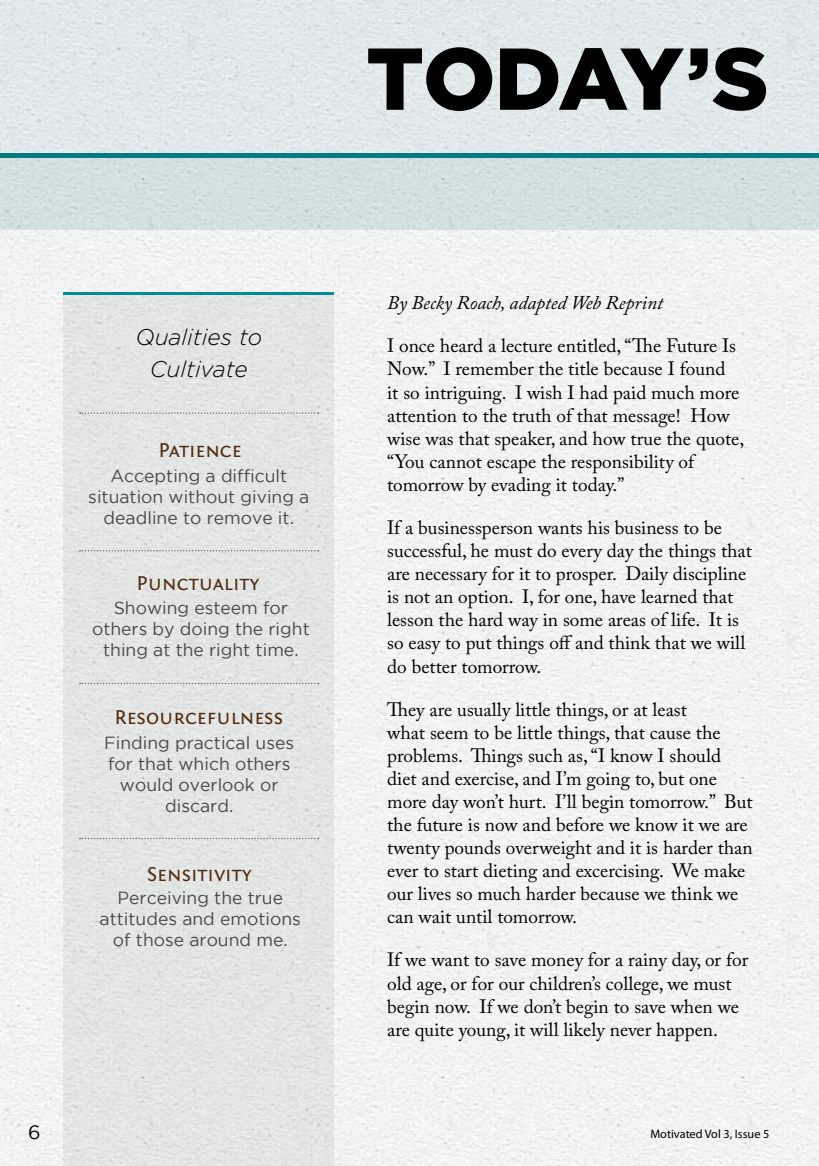
<style>
.page{position:relative;width:819px;height:1166px;background:#fff}
.page>*{position:absolute;margin:0;border:0;box-sizing:border-box;transform-origin:0 0}
.t1{font:900 87.5px "Gotham";letter-spacing:-.025em;color:#000}
.t2{font:italic 300 22.75px/31.5px "Gotham Rounded";color:#000;text-align:center}
.t3{font:21px "Fontin Sans Small Caps";color:#532c11}
.t4{font:19.25px/23.1px "Adobe Caslon Pro";color:#000}
.t5{font:italic 19.25px "Adobe Caslon Pro";color:#000}
.t6{font:19.25px "Gotham";color:#000}
.t7{font:17.5px/21px "Gotham";color:#494948;text-align:center}
.t8{font:12.25px "Myriad Pro";color:#000}
</style>
<div class="page">
<div style="left:0;top:229px;width:819px;height:937px;background:#f2f3f3"></div>
<div style="left:0;top:0;width:819px;height:153px;background:#e2e9ea"></div>
<div style="left:0;top:153px;width:819px;height:76px;background:#d4dfe0"></div>
<div style="left:0;top:153px;width:819px;height:5px;background:#027b81"></div>
<div style="left:63px;top:292px;width:271px;height:874px;background:#e3e6e4"></div>
<svg style="left:80px;top:412px;width:239px;height:2px"></svg>
<svg style="left:80px;top:550px;width:239px;height:1px"></svg>
<svg style="left:80px;top:683px;width:239px;height:1px"></svg>
<svg style="left:80px;top:838px;width:239px;height:1px"></svg>
<hr style="left:63px;top:292px;width:271px;height:3px;background:#038d93">
<h1 class="t1" style="left:366px;top:28px;width:404px">TODAY’S</h1>
<p class="t2" style="left:135px;top:321px;width:128px">Qualities to<br>Cultivate</p>
<p class="t3" style="left:158px;top:439px;width:85px">Patience</p>
<p class="t7" style="left:88px;top:465px;width:222px">Accepting a difficult situation without giving a deadline to remove it.</p>
<p class="t3" style="left:136px;top:572px;width:125px">Punctuality</p>
<p class="t7" style="left:92px;top:597px;width:219px">Showing esteem for others by doing the right thing at the right time.</p>
<p class="t3" style="left:114px;top:705px;width:170px">Resourcefulness</p>
<p class="t7" style="left:104px;top:731px;width:191px">Finding practical uses for that which others would overlook or discard.</p>
<p class="t3" style="left:147px;top:863px;width:106px">Sensitivity</p>
<p class="t7" style="left:100px;top:887px;width:203px">Perceiving the true attitudes and emotions of those around me.</p>
<p class="t6" style="left:28px;top:1121px;width:14px">6</p>
<p class="t5" style="left:387px;top:291px;width:277px">By Becky Roach, adapted Web Reprint</p>
<p class="t4" style="left:387px;top:334px;width:358px">I once heard a lecture entitled, “The Future Is Now.” I remember the title because I found<br>it so intriguing. I wish I had paid much more attention to the truth of that message! How wise was that speaker, and how true the quote, “You cannot escape the responsibility of tomorrow by evading it today.”</p>
<p class="t4" style="left:387px;top:516px;width:366px">If a businessperson wants his business to be successful, he must do every day the things that are necessary for it to prosper. Daily discipline is not an option. I, for one, have learned that lesson the hard way in some areas of life. It is so easy to put things off and think that we will do better tomorrow.</p>
<p class="t4" style="left:387px;top:697px;width:367px">They are usually little things, or at least<br>what seem to be little things, that cause the problems. Things such as, “I know I should diet and exercise, and I’m going to, but one more day won’t hurt. I’ll begin tomorrow.” But the future is now and before we know it we are twenty pounds overweight and it is harder than ever to start dieting and excercising. We make our lives so much harder because we think we can wait until tomorrow.</p>
<p class="t4" style="left:387px;top:948px;width:362px">If we want to save money for a rainy day, or for old age, or for our children’s college, we must begin now. If we don’t begin to save when we are quite young, it will likely never happen.</p>
<p class="t8" style="left:650px;top:1126px;width:120px">Motivated Vol 3, Issue 5</p>
</div>
